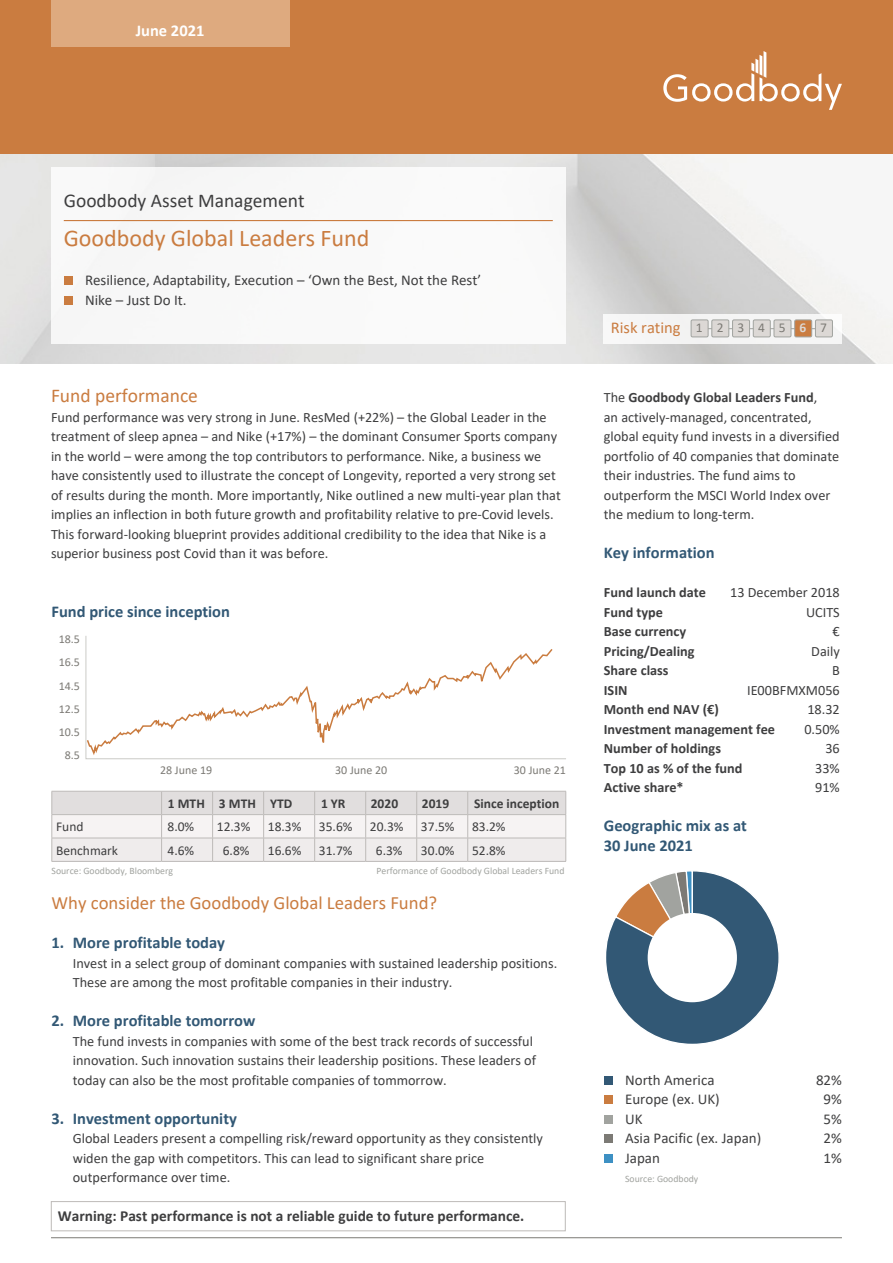
<style>
.page{position:relative;width:893px;height:1263px;background:#fff}
.page>*{position:absolute;margin:0;border:0;box-sizing:border-box;transform-origin:0 0}
.t1{font:24px "Calibri";color:#ca7c40}
.t2{font:19.5px "Calibri";color:#3e3e3f}
.t3{font:19.5px "Calibri";color:#ca7c40}
.t4{font:18.75px "Calibri";color:#ca7c40}
.t5{font:700 16.5px/19.5px "Calibri";color:#325875}
.t6{font:16.5px "Calibri";color:#ca7c40}
.t7{font:700 16.5px "Calibri";color:#fff}
.t8{font:700 15.3px "Calibri";color:#3e3e3f}
.t9{font:15px/19.5px "Calibri";color:#3e3e3f}
.t10{font:14.25px/19.5px "Calibri";color:#3e3e3f}
.t11{font:700 14.25px "Calibri";color:#3e3e3f}
.t12{font:13.5px "Calibri";color:#3e3e3f}
.t13{font:700 13.5px "Calibri";color:#3e3e3f}
.t14{font:12px/23.1px "Calibri";color:#7c7a75;text-align:center}
.t15{font:9.75px "Calibri";color:#a1a39f}
.s1{font-size:13.5px;color:#7c7a75}
.s2{font-weight:700;font-size:13.5px;color:#dcd8d5}
.s3{font-weight:700}
</style>
<div class="page">
<img style="left:0;top:153px;width:893px;height:210px">
<div style="left:0;top:0;width:893px;height:153px;background:#ca7c40"></div>
<div style="left:51px;top:0;width:238px;height:47px;background:#deaa7f"></div>
<svg style="left:663px;top:51px;width:179px;height:59px"></svg>
<div style="left:51px;top:167px;width:515px;height:177px;background:#fff"></div>
<hr style="left:64px;top:220px;width:489px;height:1px;background:#ca7c40">
<div style="left:51px;top:1201px;width:515px;height:30px;border:1px solid #bdbab8"></div>
<svg style="left:604px;top:314px;width:238px;height:29px;fill:#f5f5f5"></svg>
<hr style="left:705px;top:328px;width:114px;height:1px;background:#a1a39f">
<div style="left:691px;top:320px;width:17px;height:17px;background:#dcd8d5"></div>
<div style="left:691px;top:320px;width:17px;height:17px;border:1px solid #a1a39f"></div>
<div style="left:712px;top:320px;width:17px;height:17px;background:#dcd8d5"></div>
<div style="left:712px;top:320px;width:17px;height:17px;border:1px solid #a1a39f"></div>
<div style="left:732px;top:320px;width:17px;height:17px;background:#dcd8d5"></div>
<div style="left:732px;top:320px;width:18px;height:17px;border:1px solid #a1a39f"></div>
<div style="left:753px;top:320px;width:17px;height:17px;background:#dcd8d5"></div>
<div style="left:753px;top:320px;width:17px;height:17px;border:1px solid #a1a39f"></div>
<div style="left:774px;top:320px;width:17px;height:17px;background:#dcd8d5"></div>
<div style="left:774px;top:320px;width:17px;height:17px;border:1px solid #a1a39f"></div>
<div style="left:795px;top:320px;width:17px;height:17px;background:#ca7c40"></div>
<div style="left:794px;top:320px;width:18px;height:17px;border:1px solid #a1a39f"></div>
<div style="left:815px;top:320px;width:17px;height:17px;background:#dcd8d5"></div>
<div style="left:815px;top:320px;width:18px;height:17px;border:1px solid #a1a39f"></div>
<div style="left:64px;top:277px;width:8px;height:8px;background:#ca7c40"></div>
<div style="left:64px;top:296px;width:8px;height:9px;background:#ca7c40"></div>
<hr style="left:51px;top:1237px;width:791px;height:1px;background:#7c7a75">
<svg style="left:85px;top:636px;width:481px;height:123px"></svg>
<hr style="left:52px;top:861px;width:110px;height:1px;background:#bdbab8">
<hr style="left:162px;top:861px;width:51px;height:1px;background:#bdbab8">
<hr style="left:213px;top:861px;width:51px;height:1px;background:#bdbab8">
<hr style="left:264px;top:861px;width:51px;height:1px;background:#bdbab8">
<hr style="left:315px;top:861px;width:51px;height:1px;background:#bdbab8">
<hr style="left:417px;top:861px;width:51px;height:1px;background:#bdbab8">
<svg style="left:52px;top:791px;width:514px;height:70px"></svg>
<hr style="left:366px;top:861px;width:51px;height:1px;background:#bdbab8">
<hr style="left:468px;top:861px;width:98px;height:1px;background:#bdbab8">
<div style="left:604px;top:1076px;width:8px;height:9px;background:#325875"></div>
<div style="left:604px;top:1096px;width:8px;height:8px;background:#ca7c40"></div>
<div style="left:604px;top:1115px;width:8px;height:9px;background:#a1a39f"></div>
<div style="left:604px;top:1135px;width:8px;height:8px;background:#7c7a75"></div>
<div style="left:604px;top:1154px;width:8px;height:9px;background:#3d90c3"></div>
<svg style="left:606px;top:871px;width:173px;height:173px"></svg>
<div style="left:648px;top:913px;width:89px;height:89px;background:#fff;border-radius:50%"></div>
<svg style="left:86px;top:647px;width:468px;height:111px"></svg>
<p class="t7" style="left:136px;top:19px;width:70px">June 2021</p>
<h2 class="t2" style="left:64px;top:187px;width:242px">Goodbody Asset Management</h2>
<h1 class="t1" style="left:64px;top:221px;width:307px">Goodbody Global Leaders Fund</h1>
<p class="t9" style="left:85px;top:270px;width:398px">Resilience, Adaptability, Execution – ‘Own the Best, Not the Rest’<br>Nike – Just Do It.</p>
<h2 class="t3" style="left:51px;top:382px;width:148px">Fund performance</h2>
<p class="t10" style="left:51px;top:407px;width:511px">Fund performance was very strong in June. ResMed (+22%) – the Global Leader in the treatment of sleep apnea – and Nike (+17%) – the dominant Consumer Sports company in the world – were among the top contributors to performance. Nike, a business we have consistently used to illustrate the concept of Longevity, reported a very strong set of results during the month. More importantly, Nike outlined a new multi-year plan that implies an inflection in both future growth and profitability relative to pre-Covid levels.<br>This forward-looking blueprint provides additional credibility to the idea that Nike is a superior business post Covid than it was before.</p>
<p class="t5" style="left:52px;top:601px;width:180px">Fund price since inception</p>
<p class="t14" style="left:59px;top:627px;width:23px">18.5<br>16.5<br>14.5<br>12.5<br>10.5<br>8.5</p>
<p class="t14" style="left:160px;top:758px;width:54px">28 June 19</p>
<p class="t14" style="left:335px;top:758px;width:54px">30 June 20</p>
<p class="t14" style="left:514px;top:758px;width:54px">30 June 21</p>
<p class="t13" style="left:168px;top:794px;width:126px">1 MTH 3 MTH YTD</p>
<p class="t13" style="left:321px;top:794px;width:26px">1 YR</p>
<p class="t13" style="left:371px;top:794px;width:29px">2020</p>
<p class="t13" style="left:422px;top:794px;width:29px">2019</p>
<p class="t13" style="left:474px;top:794px;width:87px">Since inception</p>
<p class="t12" style="left:56px;top:817px;width:29px">Fund</p>
<p class="t12" style="left:167px;top:817px;width:28px">8.0%</p>
<p class="t12" style="left:217px;top:817px;width:35px">12.3%</p>
<p class="t12" style="left:268px;top:817px;width:35px">18.3%</p>
<p class="t12" style="left:319px;top:817px;width:35px">35.6%</p>
<p class="t12" style="left:370px;top:817px;width:35px">20.3%</p>
<p class="t12" style="left:421px;top:817px;width:35px">37.5%</p>
<p class="t12" style="left:472px;top:817px;width:35px">83.2%</p>
<p class="t12" style="left:56px;top:841px;width:64px">Benchmark</p>
<p class="t12" style="left:167px;top:841px;width:28px">4.6%</p>
<p class="t12" style="left:223px;top:841px;width:28px">6.8%</p>
<p class="t12" style="left:268px;top:841px;width:35px">16.6%</p>
<p class="t12" style="left:319px;top:841px;width:35px">31.7%</p>
<p class="t12" style="left:376px;top:841px;width:28px">6.3%</p>
<p class="t12" style="left:421px;top:841px;width:35px">30.0%</p>
<p class="t12" style="left:472px;top:841px;width:35px">52.8%</p>
<p class="t15" style="left:52px;top:864px;width:123px">Source: Goodbody, Bloomberg</p>
<p class="t15" style="left:376px;top:864px;width:190px">Performance of Goodbody Global Leaders Fund</p>
<h3 class="t4" style="left:52px;top:890px;width:387px">Why consider the Goodbody Global Leaders Fund?</h3>
<p class="t5" style="left:52px;top:933px;width:175px">1. More profitable today</p>
<p class="t10" style="left:73px;top:953px;width:486px">Invest in a select group of dominant companies with sustained leadership positions.<br>These are among the most profitable companies in their industry.</p>
<p class="t5" style="left:52px;top:1011px;width:205px">2. More profitable tomorrow</p>
<p class="t10" style="left:73px;top:1031px;width:465px">The fund invests in companies with some of the best track records of successful innovation. Such innovation sustains their leadership positions. These leaders of today can also be the most profitable companies of tommorrow.</p>
<p class="t5" style="left:52px;top:1108px;width:187px">3. Investment opportunity</p>
<p class="t10" style="left:73px;top:1128px;width:472px">Global Leaders present a compelling risk/reward opportunity as they consistently widen the gap with competitors. This can lead to significant share price outperformance over time.</p>
<p class="t8" style="left:58px;top:1205px;width:468px">Warning: Past performance is not a reliable guide to future performance.</p>
<p class="t6" style="left:611px;top:316px;width:218px">Risk rating <span class="s1">1 2 3 4 5</span> <span class="s2">6</span> <span class="s1">7</span></p>
<p class="t10" style="left:604px;top:387px;width:237px">The <span class="s3">Goodbody Global Leaders Fund</span>,<br>an actively-managed, concentrated, global equity fund invests in a diversified portfolio of 40 companies that dominate their industries. The fund aims to outperform the MSCI World Index over the medium to long-term.</p>
<p class="t5" style="left:604px;top:543px;width:112px">Key information</p>
<p class="t11" style="left:604px;top:582px;width:104px">Fund launch date</p>
<p class="t10" style="left:730px;top:582px;width:111px">13 December 2018</p>
<p class="t11" style="left:604px;top:602px;width:61px">Fund type</p>
<p class="t10" style="left:806px;top:602px;width:35px">UCITS</p>
<p class="t11" style="left:604px;top:621px;width:84px">Base currency</p>
<p class="t10" style="left:833px;top:621px;width:9px">€</p>
<p class="t11" style="left:604px;top:641px;width:92px">Pricing/Dealing</p>
<p class="t10" style="left:811px;top:641px;width:30px">Daily</p>
<p class="t11" style="left:604px;top:660px;width:66px">Share class</p>
<p class="t10" style="left:832px;top:660px;width:9px">B</p>
<p class="t11" style="left:604px;top:680px;width:25px">ISIN</p>
<p class="t10" style="left:747px;top:680px;width:94px">IE00BFMXM056</p>
<p class="t11" style="left:604px;top:699px;width:117px">Month end NAV (€)</p>
<p class="t10" style="left:807px;top:699px;width:34px">18.32</p>
<p class="t11" style="left:604px;top:719px;width:173px">Investment management fee</p>
<p class="t10" style="left:804px;top:719px;width:37px">0.50%</p>
<p class="t11" style="left:604px;top:738px;width:119px">Number of holdings</p>
<p class="t10" style="left:825px;top:738px;width:16px">36</p>
<p class="t11" style="left:604px;top:758px;width:140px">Top 10 as % of the fund</p>
<p class="t10" style="left:815px;top:758px;width:26px">33%</p>
<p class="t11" style="left:604px;top:777px;width:81px">Active share*</p>
<p class="t10" style="left:815px;top:777px;width:26px">91%</p>
<p class="t5" style="left:604px;top:816px;width:145px">Geographic mix as at<br>30 June 2021</p>
<p class="t9" style="left:625px;top:1069px;width:91px">North America</p>
<p class="t9" style="left:816px;top:1069px;width:27px">82%</p>
<p class="t9" style="left:625px;top:1089px;width:96px">Europe (ex. UK)</p>
<p class="t9" style="left:824px;top:1089px;width:20px">9%</p>
<p class="t9" style="left:625px;top:1108px;width:19px">UK</p>
<p class="t9" style="left:824px;top:1108px;width:20px">5%</p>
<p class="t9" style="left:625px;top:1128px;width:138px">Asia Pacific (ex. Japan)</p>
<p class="t9" style="left:824px;top:1128px;width:20px">2%</p>
<p class="t9" style="left:625px;top:1147px;width:36px">Japan</p>
<p class="t9" style="left:824px;top:1147px;width:20px">1%</p>
<p class="t15" style="left:625px;top:1172px;width:75px">Source: Goodbody</p>
</div>
